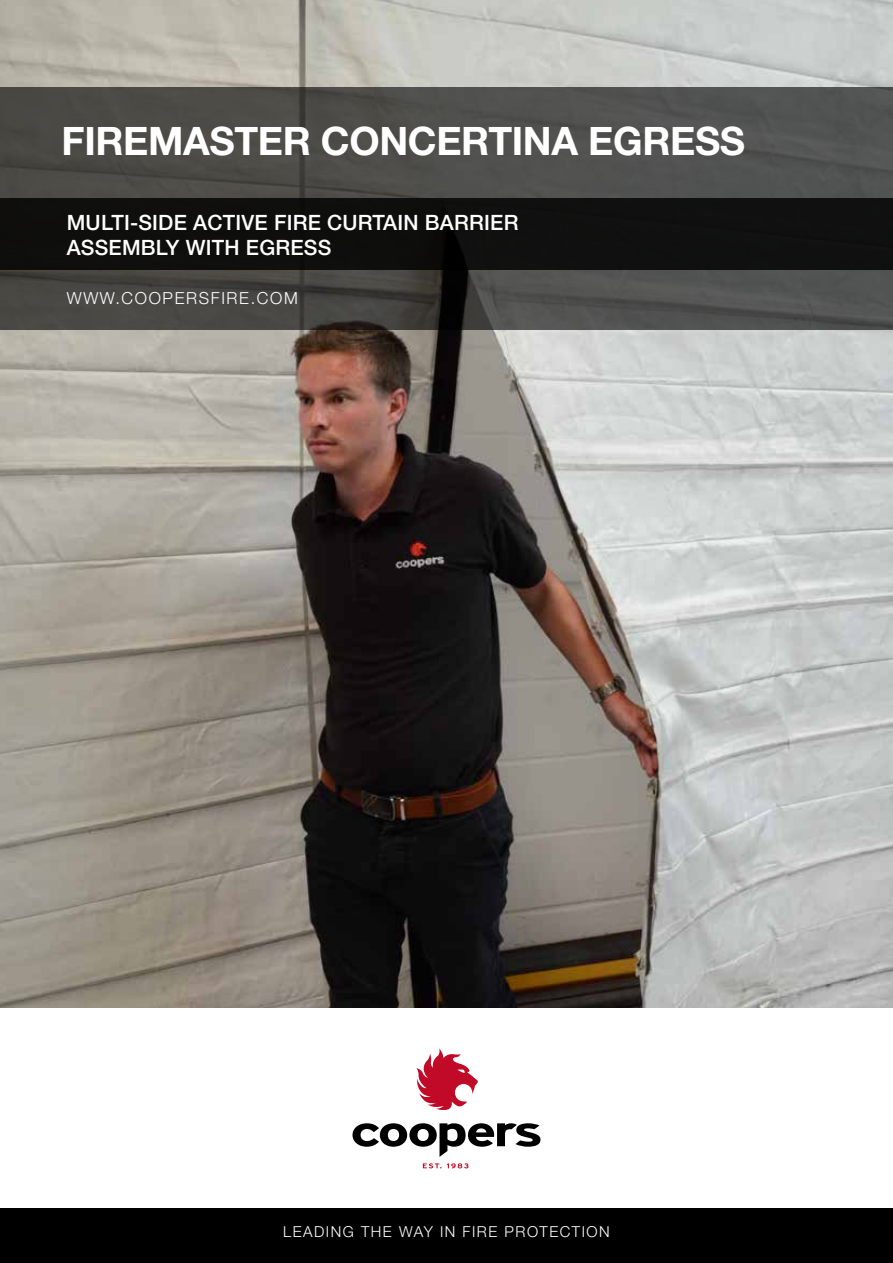
<style>
.page{position:relative;width:893px;height:1263px;background:#fff}
.page>*{position:absolute;margin:0;border:0;box-sizing:border-box;transform-origin:0 0}
.t1{font:700 39px "Helvetica Neue LT Pro";letter-spacing:-.01em;color:#fff}
.t2{font:500 21px/25.2px "Helvetica Neue LT Pro";letter-spacing:.01em;color:#fff}
.t3{font:300 16.5px "Helvetica Neue LT Pro";letter-spacing:.1em;color:#fff}
.t4{font:300 15px "Helvetica Neue LT Pro";letter-spacing:.1em;color:#fff}
</style>
<div class="page">
<img style="left:0;top:0;width:893px;height:1008px">
<div style="left:0;top:1209px;width:893px;height:54px;background:#000"></div>
<svg style="left:352px;top:1123px;width:188px;height:34px"></svg>
<svg style="left:423px;top:1163px;width:46px;height:5px"></svg>
<svg style="left:416px;top:1048px;width:62px;height:62px"></svg>
<svg style="left:0;top:87px;width:893px;height:243px;background:#4c4b49"></svg>
<div style="left:0;top:198px;width:893px;height:71px;background:#0f0f0e"></div>
<h1 class="t1" style="left:62px;top:117px;width:685px">FIREMASTER CONCERTINA EGRESS</h1>
<p class="t2" style="left:67px;top:209px;width:453px">MULTI-SIDE ACTIVE FIRE CURTAIN BARRIER<br>ASSEMBLY WITH EGRESS</p>
<p class="t3" style="left:67px;top:288px;width:233px">WWW.COOPERSFIRE.COM</p>
<p class="t4" style="left:283px;top:1222px;width:328px">LEADING THE WAY IN FIRE PROTECTION</p>
</div>
